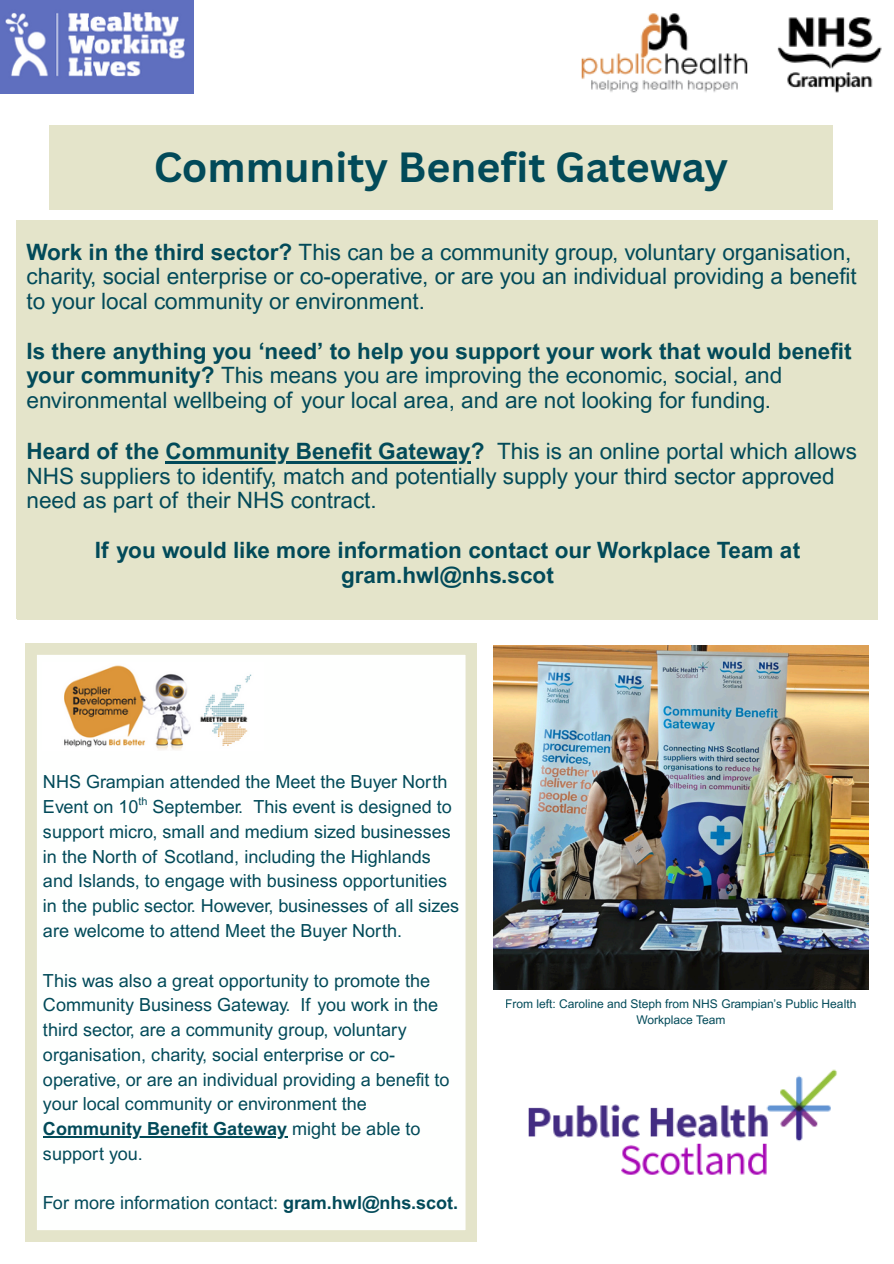
<style>
.page{position:relative;width:894px;height:1264px;background:#fff}
.page>*{position:absolute;margin:0;border:0;box-sizing:border-box;transform-origin:0 0}
.t1{font:700 40.95px "Canva Sans";color:#024a59}
.t2{font:22.5px/24.8px "Arial MT Pro";color:#024a59}
.t3{font:700 22.5px/24.8px "Arial MT Pro";color:#024a59;text-align:center}
.t4{font:18px/24.8px "Arial MT Pro";color:#024a59}
.t5{font:12px/16px "Arial MT Pro";color:#024a59;text-align:center}
.t6{font:10.8px "Arial MT Pro";color:#024a59}
.s1{font-weight:700}
</style>
<div class="page">
<img style="left:581px;top:13px;width:301px;height:80px">
<img style="left:0;top:0;width:194px;height:94px">
<div style="left:17px;top:220px;width:860px;height:398px;background:#e4e4ca"></div>
<div style="left:49px;top:126px;width:783px;height:84px;background:#e4e4ca"></div>
<svg style="left:26px;top:643px;width:450px;height:598px"></svg>
<img style="left:493px;top:645px;width:375px;height:344px">
<img style="left:43px;top:662px;width:221px;height:88px">
<img style="left:528px;top:1069px;width:309px;height:106px">
<hr style="left:166px;top:461px;width:304px;height:2px;background:#024a59">
<hr style="left:43px;top:1136px;width:244px;height:1px;background:#024a59">
<h1 class="t1" style="left:153px;top:138px;width:576px">Community Benefit Gateway</h1>
<p class="t2" style="left:26px;top:242px;width:831px"><span class="s1">Work in the third sector?</span> This can be a community group, voluntary organisation, charity, social enterprise or co-operative, or are you an individual providing a benefit to your local community or environment.</p>
<p class="t2" style="left:26px;top:341px;width:826px"><span class="s1">Is there anything you ‘need’ to help you support your work that would benefit your community?</span> This means you are improving the economic, social, and environmental wellbeing of your local area, and are not looking for funding.</p>
<p class="t2" style="left:26px;top:441px;width:831px"><span class="s1">Heard of the Community Benefit Gateway?</span> This is an online portal which allows<br>NHS suppliers to identify, match and potentially supply your third sector approved need as part of their NHS contract.</p>
<p class="t3" style="left:95px;top:540px;width:706px">If you would like more information contact our Workplace Team at gram.hwl@nhs.scot</p>
<p class="t4" style="left:43px;top:772px;width:417px">NHS Grampian attended the Meet the Buyer North Event on 10 September. This event is designed to support micro, small and medium sized businesses in the North of Scotland, including the Highlands and Islands, to engage with business opportunities in the public sector. However, businesses of all sizes are welcome to attend Meet the Buyer North.</p>
<p class="t6" style="left:138px;top:797px;width:11px">th</p>
<p class="t4" style="left:43px;top:970px;width:408px">This was also a great opportunity to promote the Community Business Gateway. If you work in the third sector, are a community group, voluntary organisation, charity, social enterprise or co&shy;operative, or are an individual providing a benefit to your local community or environment the <span class="s1">Community Benefit Gateway</span> might be able to support you.</p>
<p class="t4" style="left:43px;top:1192px;width:416px">For more information contact: <span class="s1">gram.hwl@nhs.scot.</span></p>
<p class="t5" style="left:505px;top:997px;width:352px">From left: Caroline and Steph from NHS Grampian’s Public Health<br>Workplace Team</p>
</div>
